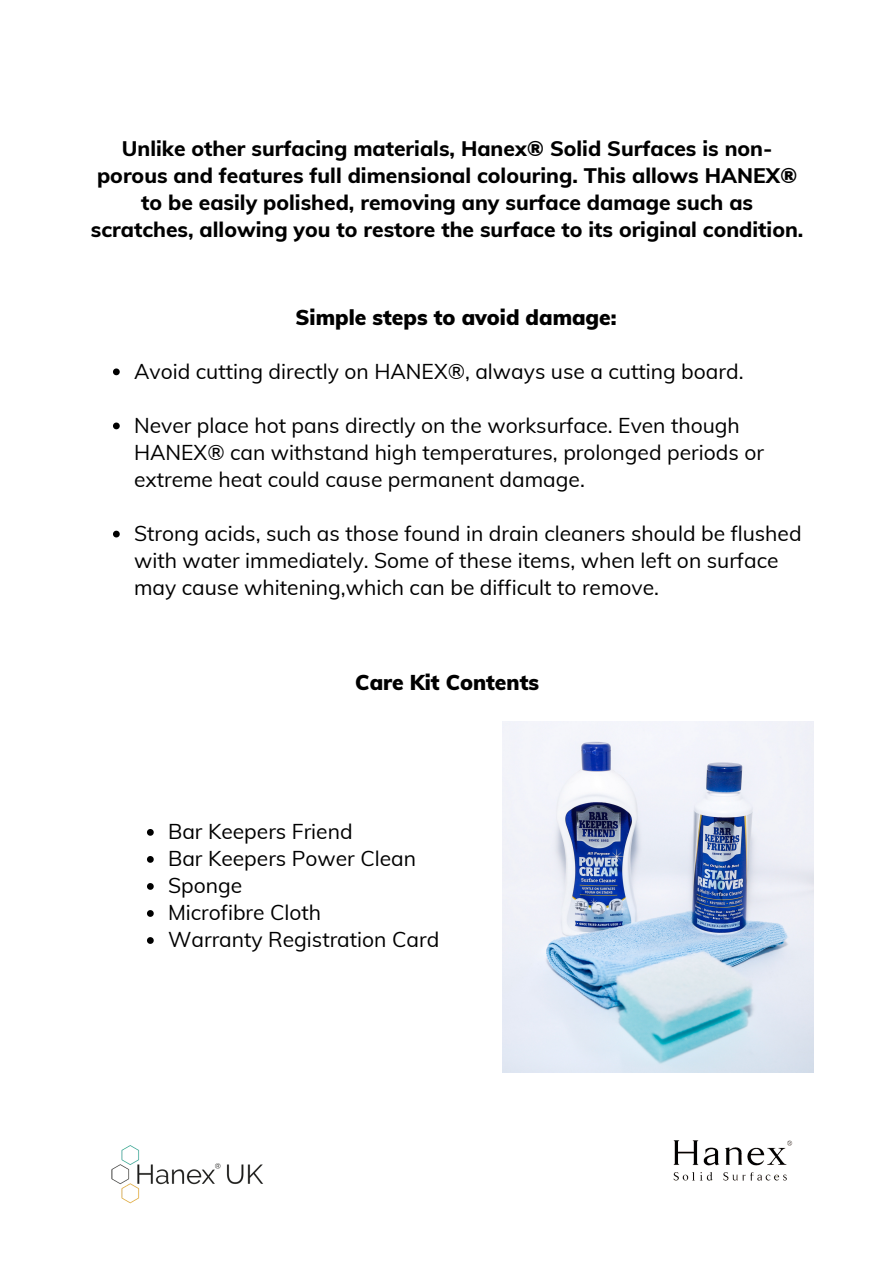
<style>
.page{position:relative;width:894px;height:1264px;background:#fff}
.page>*{position:absolute;margin:0;border:0;box-sizing:border-box;transform-origin:0 0}
.t1{font:21px/27px "Muli";color:#000}
.t2{font:800 21px/27px "Muli";color:#000;text-align:center}
.t3{font:900 21px "Muli";color:#000}
</style>
<div class="page">
<img style="left:673px;top:1140px;width:120px;height:41px">
<img style="left:111px;top:1145px;width:152px;height:59px">
<img style="left:502px;top:722px;width:311px;height:350px">
<svg style="left:147px;top:829px;width:7px;height:6px"></svg>
<svg style="left:147px;top:856px;width:7px;height:6px"></svg>
<svg style="left:147px;top:883px;width:7px;height:6px"></svg>
<svg style="left:147px;top:910px;width:7px;height:6px"></svg>
<svg style="left:147px;top:937px;width:7px;height:6px"></svg>
<svg style="left:113px;top:368px;width:7px;height:7px"></svg>
<svg style="left:113px;top:422px;width:7px;height:7px"></svg>
<svg style="left:113px;top:530px;width:7px;height:7px"></svg>
<p class="t2" style="left:91px;top:134px;width:713px">Unlike other surfacing materials, Hanex® Solid Surfaces is non&shy;porous and features full dimensional colouring. This allows HANEX® to be easily polished, removing any surface damage such as scratches, allowing you to restore the surface to its original condition.</p>
<p class="t3" style="left:295px;top:303px;width:322px">Simple steps to avoid damage:</p>
<p class="t1" style="left:134px;top:357px;width:611px">Avoid cutting directly on HANEX®, always use a cutting board.</p>
<p class="t1" style="left:134px;top:411px;width:631px">Never place hot pans directly on the worksurface. Even though<br>HANEX® can withstand high temperatures, prolonged periods or extreme heat could cause permanent damage.</p>
<p class="t1" style="left:134px;top:519px;width:669px">Strong acids, such as those found in drain cleaners should be flushed with water immediately. Some of these items, when left on surface may cause whitening,which can be difficult to remove.</p>
<p class="t3" style="left:355px;top:669px;width:185px">Care Kit Contents</p>
<p class="t1" style="left:168px;top:817px;width:186px">Bar Keepers Friend</p>
<p class="t1" style="left:168px;top:844px;width:249px">Bar Keepers Power Clean</p>
<p class="t1" style="left:168px;top:871px;width:76px">Sponge</p>
<p class="t1" style="left:168px;top:898px;width:155px">Microfibre Cloth</p>
<p class="t1" style="left:168px;top:925px;width:273px">Warranty Registration Card</p>
</div>
